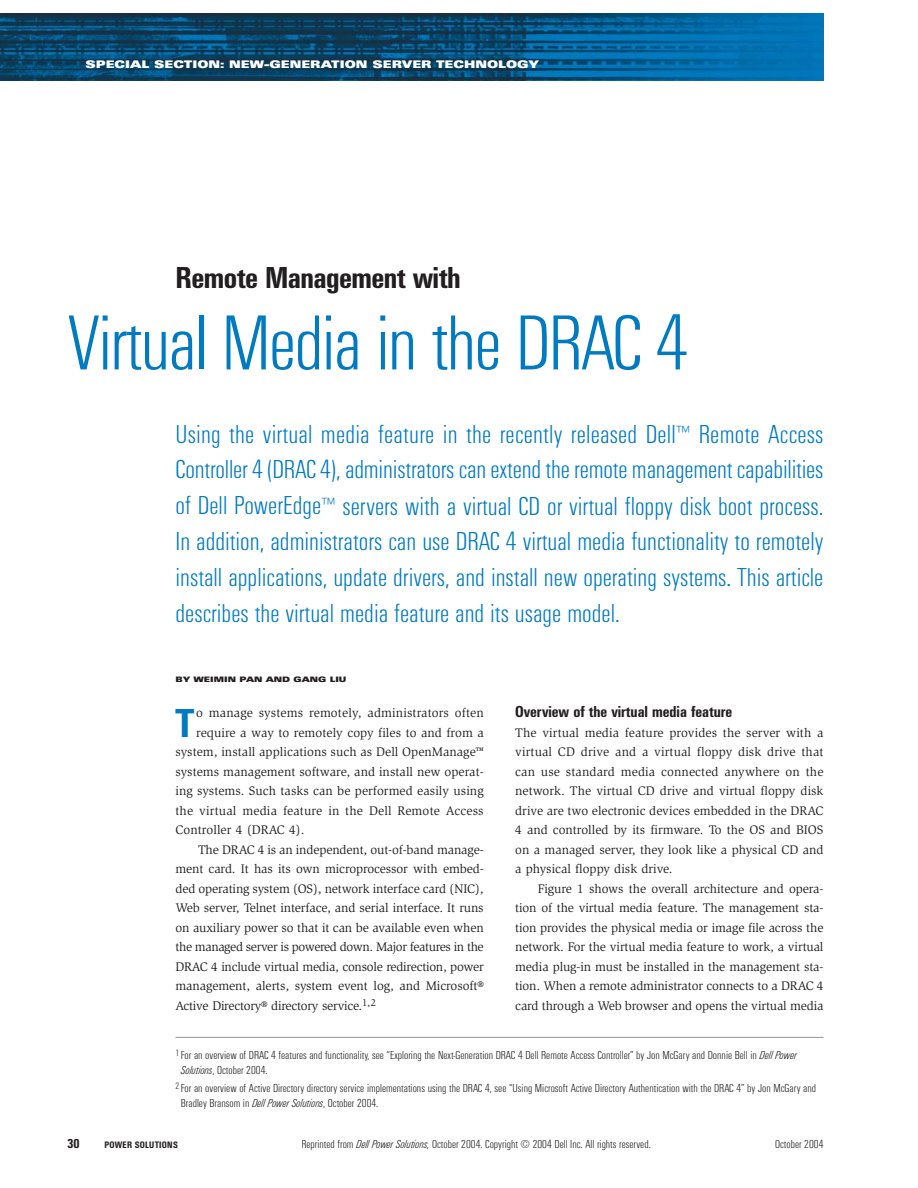
<style>
.page{position:relative;width:918px;height:1188px;background:#fff}
.page>*{position:absolute;margin:0;border:0;box-sizing:border-box;transform-origin:0 0}
.t1{font:81px "U47";letter-spacing:-.025em;color:#007ac0}
.t2{font:42px "U67";color:#007ac0}
.t3{font:31.5px "U67";letter-spacing:-.02em;color:#231f20}
.t4{font:27px/36px "U47";color:#007ac0;text-align:justify}
.t5{font:16.5px "U67";letter-spacing:-.005em;color:#231f20}
.t6{font:13.5px "U67";color:#231f20}
.t7{font:12.75px/19.5px "Slimbach";letter-spacing:-.01em;color:#231f20;text-align:justify}
.t8{font:12.75px "Slimbach";letter-spacing:.01em;color:#231f20}
.t9{font:12.75px "Slimbach";letter-spacing:-.03em;color:#231f20}
.t10{font:12px/15px "U47";color:#231f20}
.t11{font:900 expanded 10.5px "Univers";color:#fff}
.t12{font:9.75px "U67";letter-spacing:.025em;color:#231f20}
.t13{font:900 expanded 7.5px "Univers";color:#231f20}
.s1{font-family:"U48"}
</style>
<div class="page">
<img style="left:0;top:14px;width:824px;height:67px">
<hr style="left:176px;top:1037px;width:648px;height:1px;background:#939598">
<p class="t11" style="left:86px;top:60px;width:455px">SPECIAL SECTION: NEW-GENERATION SERVER TECHNOLOGY</p>
<h3 class="t3" style="left:176px;top:266px;width:287px">Remote Management with</h3>
<h1 class="t1" style="left:68px;top:312px;width:622px">Virtual Media in the DRAC 4</h1>
<p class="t4" style="left:176px;top:418px;width:650px">Using the virtual media feature in the recently released Dell<sup>™</sup> Remote Access Controller 4 (DRAC 4), administrators can extend the remote management capabilities of Dell PowerEdge<sup>™</sup> servers with a virtual CD or virtual floppy disk boot process.<br>In addition, administrators can use DRAC 4 virtual media functionality to remotely install applications, update drivers, and install new operating systems. This article describes the virtual media feature and its usage model.</p>
<p class="t13" style="left:176px;top:677px;width:173px">BY WEIMIN PAN AND GANG LIU</p>
<h2 class="t2" style="left:176px;top:707px;width:20px">T</h2>
<p class="t8" style="left:196px;top:708px;width:289px">o manage systems remotely, administrators often</p>
<p class="t7" style="left:196px;top:723px;width:289px">require a way to remotely copy files to and from a</p>
<p class="t7" style="left:176px;top:743px;width:310px">system, install applications such as Dell OpenManage™</p>
<p class="t7" style="left:176px;top:762px;width:310px">systems management software, and install new operat-</p>
<p class="t7" style="left:176px;top:782px;width:310px">ing systems. Such tasks can be performed easily using</p>
<p class="t8" style="left:176px;top:805px;width:310px">the virtual media feature in the Dell Remote Access</p>
<p class="t7" style="left:176px;top:821px;width:131px">Controller 4 (DRAC 4).</p>
<p class="t7" style="left:198px;top:840px;width:287px">The DRAC 4 is an independent, out-of-band manage-</p>
<p class="t7" style="left:176px;top:860px;width:310px">ment card. It has its own microprocessor with embed-</p>
<p class="t7" style="left:176px;top:879px;width:310px">ded operating system (OS), network interface card (NIC),</p>
<p class="t7" style="left:176px;top:899px;width:310px">Web server, Telnet interface, and serial interface. It runs</p>
<p class="t7" style="left:176px;top:918px;width:310px">on auxiliary power so that it can be available even when</p>
<p class="t9" style="left:176px;top:942px;width:310px">the managed server is powered down. Major features in the</p>
<p class="t7" style="left:176px;top:957px;width:310px">DRAC 4 include virtual media, console redirection, power</p>
<p class="t7" style="left:176px;top:977px;width:310px">management, alerts, system event log, and Microsoft®</p>
<p class="t7" style="left:176px;top:996px;width:202px">Active Directory® directory service.<sup>1,2</sup></p>
<p class="t5" style="left:515px;top:705px;width:218px">Overview of the virtual media feature</p>
<p class="t7" style="left:515px;top:723px;width:310px">The virtual media feature provides the server with a virtual CD drive and a virtual floppy disk drive that can use standard media connected anywhere on the network. The virtual CD drive and virtual floppy disk drive are two electronic devices embedded in the DRAC 4 and controlled by its firmware. To the OS and BIOS on a managed server, they look like a physical CD and a physical floppy disk drive.</p>
<p class="t7" style="left:515px;top:879px;width:310px;text-indent:22px">Figure 1 shows the overall architecture and opera&shy;tion of the virtual media feature. The management sta&shy;tion provides the physical media or image file across the network. For the virtual media feature to work, a virtual media plug-in must be installed in the management sta&shy;tion. When a remote administrator connects to a DRAC 4 card through a Web browser and opens the virtual media</p>
<p class="t10" style="left:181px;top:1048px;width:617px;text-indent:-5px"><sup>1</sup> For an overview of DRAC 4 features and functionality, see “Exploring the Next-Generation DRAC 4 Dell Remote Access Controller” by Jon McGary and Donnie Bell in <span class="s1">Dell Power<br>Solutions</span>, October 2004.</p>
<p class="t10" style="left:181px;top:1081px;width:637px;text-indent:-5px"><sup>2</sup> For an overview of Active Directory directory service implementations using the DRAC 4, see “Using Microsoft Active Directory Authentication with the DRAC 4” by Jon McGary and<br>Bradley Bransom in <span class="s1">Dell Power Solutions</span>, October 2004.</p>
<p class="t10" style="left:301px;top:1138px;width:351px">Reprinted from <span class="s1">Dell Power Solutions,</span> October 2004. Copyright © 2004 Dell Inc. All rights reserved.</p>
<p class="t6" style="left:67px;top:1138px;width:14px">30</p>
<p class="t12" style="left:104px;top:1141px;width:75px">POWER SOLUTIONS</p>
<p class="t10" style="left:775px;top:1138px;width:50px">October 2004</p>
</div>
